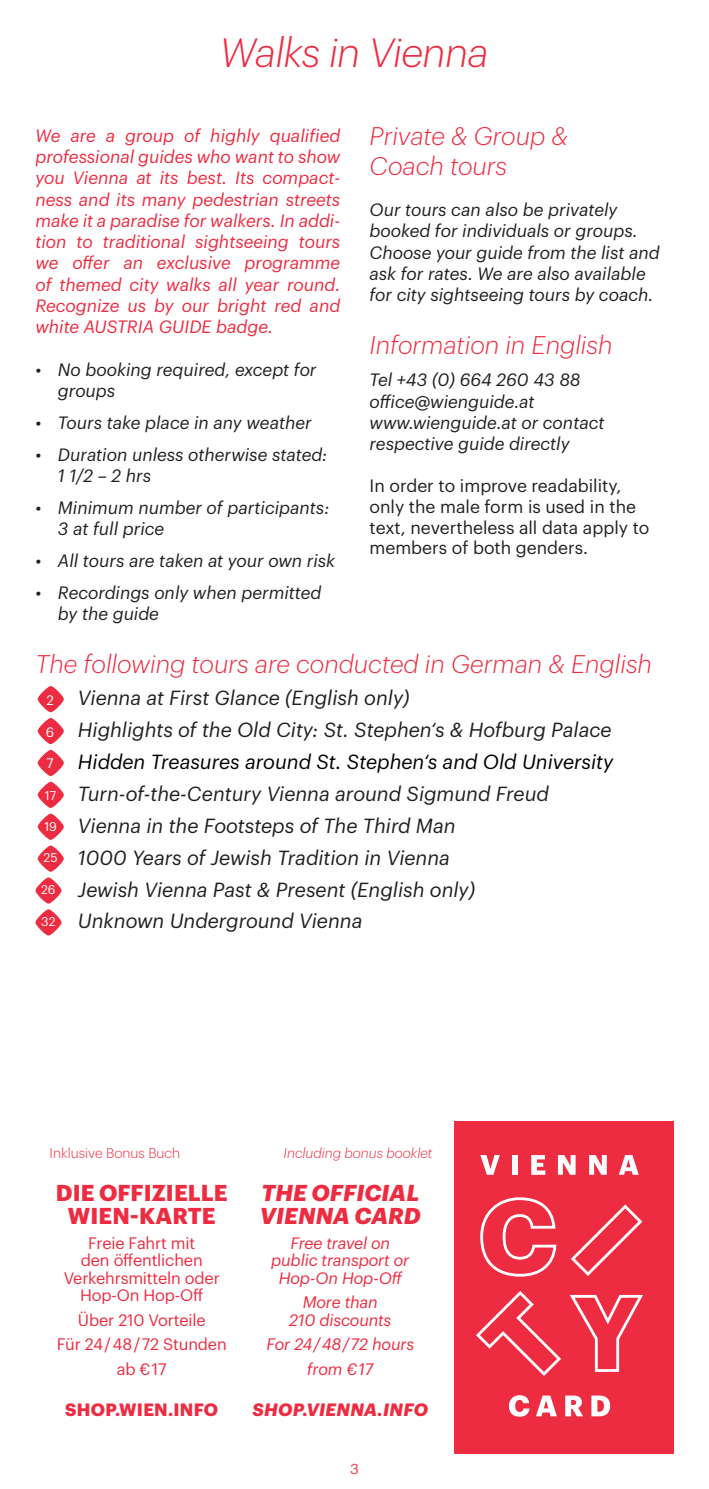
<style>
.page{position:relative;width:709px;height:1489px;background:#fff}
.page>*{position:absolute;margin:0;border:0;box-sizing:border-box;transform-origin:0 0}
.t1{font:italic 300 40px "Graphik LCG";letter-spacing:-.015em;color:#ed2c41}
.t2{font:italic 300 25px/30px "Graphik LCG";color:#ed2c41}
.t3{font:700 22.5px/22.5px "Graphik LCG";letter-spacing:.005em;color:#ed2c41;text-align:center}
.t4{font:italic 700 22.5px/22.5px "Graphik LCG";letter-spacing:.005em;color:#ed2c41}
.t5{font:italic 20px/32px "Graphik LCG";color:#231f20}
.t6{font:italic 20px "Graphik LCG";color:#000}
.t7{font:italic 17.5px/21.2px "Graphik LCG";color:#231f20}
.t8{font:italic 17.5px/21.2px "Graphik LCG";color:#ed2c41;text-align:justify}
.t9{font:17.5px/20.8px "Graphik LCG";color:#231f20}
.t10{font:italic 700 17.5px "Graphik LCG";letter-spacing:.015em;color:#ed2c41}
.t11{font:700 17.5px "Graphik LCG";letter-spacing:.015em;color:#ed2c41}
.t12{font:16.25px/17.5px "Graphik LCG";letter-spacing:-.01em;color:#ed2c41;text-align:center}
.t13{font:italic 16.25px/17.5px "Graphik LCG";letter-spacing:-.01em;color:#ed2c41;text-align:center}
.t14{font:14.25px "Graphik LCG App";color:#ed2c41}
.t15{font:italic 300 13.75px "Graphik LCG";color:#ed2c41}
.t16{font:300 13.75px "Graphik LCG";color:#ed2c41}
.t17{font:13.5px "Graphik LCG";color:#fff}
.t18{font:12.25px "Graphik LCG";color:#fff}
.s1{font-style:normal;font-size:12.25px;color:#fff}
</style>
<div class="page">
<svg style="left:36px;top:878px;width:25px;height:25px"></svg>
<div style="left:35px;top:877px;width:27px;height:26px;border:1px solid #ed2c41;border-radius:50%"></div>
<svg style="left:36px;top:909px;width:25px;height:25px"></svg>
<div style="left:35px;top:909px;width:27px;height:26px;border:1px solid #ed2c41;border-radius:50%"></div>
<div style="left:38px;top:686px;width:25px;height:25px;background:#ed2c41;border-radius:50%"></div>
<div style="left:38px;top:686px;width:26px;height:26px;border:1px solid #ed2c41;border-radius:50%"></div>
<svg style="left:38px;top:718px;width:25px;height:25px"></svg>
<div style="left:38px;top:718px;width:26px;height:26px;border:1px solid #ed2c41;border-radius:50%"></div>
<svg style="left:38px;top:750px;width:25px;height:25px"></svg>
<div style="left:38px;top:749px;width:26px;height:27px;border:1px solid #ed2c41;border-radius:50%"></div>
<svg style="left:38px;top:782px;width:25px;height:25px"></svg>
<div style="left:38px;top:781px;width:26px;height:27px;border:1px solid #ed2c41;border-radius:50%"></div>
<div style="left:38px;top:814px;width:25px;height:25px;background:#ed2c41;border-radius:50%"></div>
<div style="left:38px;top:813px;width:26px;height:26px;border:1px solid #ed2c41;border-radius:50%"></div>
<div style="left:38px;top:846px;width:25px;height:25px;background:#ed2c41;border-radius:50%"></div>
<div style="left:38px;top:845px;width:26px;height:26px;border:1px solid #ed2c41;border-radius:50%"></div>
<div style="left:454px;top:1121px;width:219px;height:332px;background:#ed2c41"></div>
<svg style="left:509px;top:1395px;width:101px;height:21px"></svg>
<svg style="left:480px;top:1155px;width:20px;height:19px"></svg>
<div style="left:512px;top:1154px;width:5px;height:20px;background:#fff"></div>
<svg style="left:531px;top:1155px;width:14px;height:19px"></svg>
<svg style="left:558px;top:1155px;width:17px;height:19px"></svg>
<svg style="left:589px;top:1155px;width:18px;height:19px"></svg>
<svg style="left:619px;top:1155px;width:19px;height:19px"></svg>
<svg style="left:480px;top:1197px;width:77px;height:80px"></svg>
<svg style="left:476px;top:1291px;width:167px;height:85px"></svg>
<svg style="left:571px;top:1204px;width:72px;height:72px"></svg>
<h1 class="t1" style="left:220px;top:24px;width:270px">Walks in Vienna</h1>
<p class="t8" style="left:35px;top:123px;width:306px">We are a group of highly qualified professional guides who want to show you Vienna at its best. Its compact&shy;ness and its many pedestrian streets make it a paradise for walkers. In addi&shy;tion to traditional sightseeing tours we offer an exclusive programme of themed city walks all year round.<br>Recognize us by our bright red and white AUSTRIA GUIDE badge.</p>
<p class="t7" style="left:58px;top:357px;width:260px;text-indent:-23px">• No booking required, except for groups</p>
<p class="t7" style="left:35px;top:410px;width:278px">• Tours take place in any weather</p>
<p class="t7" style="left:58px;top:442px;width:271px;text-indent:-23px">• Duration unless otherwise stated:<br>1 1/2 – 2 hrs</p>
<p class="t7" style="left:58px;top:495px;width:273px;text-indent:-23px">• Minimum number of participants:<br>3 at full price</p>
<p class="t7" style="left:35px;top:548px;width:301px">• All tours are taken at your own risk</p>
<p class="t7" style="left:58px;top:580px;width:265px;text-indent:-23px">• Recordings only when permitted by the guide</p>
<h2 class="t2" style="left:369px;top:118px;width:200px">Private &amp; Group &amp;<br>Coach tours</h2>
<p class="t7" style="left:369px;top:198px;width:292px">Our tours can also be privately booked for individuals or groups.<br>Choose your guide from the list and ask for rates. We are also available for city sightseeing tours by coach.</p>
<h2 class="t2" style="left:369px;top:328px;width:244px">Information in English</h2>
<p class="t7" style="left:369px;top:368px;width:236px">Tel +43 (0) 664 260 43 88 office@wienguide.at www.wienguide.at or contact respective guide directly</p>
<p class="t9" style="left:369px;top:474px;width:281px">In order to improve readability, only the male form is used in the text, nevertheless all data apply to members of both genders.</p>
<h2 class="t2" style="left:35px;top:647px;width:618px">The following tours are conducted in German &amp; English</h2>
<p class="t5" style="left:78px;top:680px;width:535px">Vienna at First Glance (English only)<br>Highlights of the Old City: St. Stephen‘s &amp; Hofburg Palace</p>
<p class="t6" style="left:78px;top:746px;width:537px">Hidden Treasures around St. Stephen‘s and Old University</p>
<p class="t5" style="left:78px;top:776px;width:472px">Turn-of-the-Century Vienna around Sigmund Freud</p>
<p class="t5" style="left:78px;top:807px;width:379px">Vienna in the Footsteps of The Third Man</p>
<p class="t5" style="left:78px;top:839px;width:373px">1000 Years of Jewish Tradition in Vienna</p>
<p class="t5" style="left:41px;top:871px;width:435px"><span class="s1">26</span> Jewish Vienna Past &amp; Present (English only)</p>
<p class="t5" style="left:41px;top:903px;width:323px"><span class="s1">32</span> Unknown Underground Vienna</p>
<p class="t17" style="left:46px;top:689px;width:9px">2</p>
<p class="t17" style="left:46px;top:721px;width:10px">6</p>
<p class="t17" style="left:47px;top:753px;width:9px">7</p>
<p class="t18" style="left:45px;top:786px;width:13px">17</p>
<p class="t18" style="left:44px;top:816px;width:14px">19</p>
<p class="t18" style="left:44px;top:848px;width:16px">25</p>
<p class="t16" style="left:50px;top:1143px;width:132px">Inklusive Bonus Buch</p>
<p class="t15" style="left:284px;top:1143px;width:150px">Including bonus booklet</p>
<p class="t3" style="left:56px;top:1179px;width:173px">DIE OFFIZIELLE<br>WIEN-KARTE</p>
<p class="t12" style="left:64px;top:1232px;width:157px">Freie Fahrt mit<br>den öffentlichen<br>Verkehrsmitteln oder<br>Hop-On Hop-Off</p>
<p class="t12" style="left:57px;top:1305px;width:171px;line-height:24.5px">Über 210 Vorteile<br>Für 24 / 48 / 72 Stunden ab € 17</p>
<p class="t11" style="left:65px;top:1396px;width:154px">SHOP.WIEN.INFO</p>
<p class="t4" style="left:260px;top:1179px;width:162px">THE OFFICIAL<br>VIENNA CARD</p>
<p class="t13" style="left:271px;top:1232px;width:139px">Free travel on public transport or<br>Hop-On Hop-Off</p>
<p class="t13" style="left:289px;top:1291px;width:104px">More than<br>210 discounts</p>
<p class="t13" style="left:266px;top:1330px;width:149px;line-height:24.5px">For 24 / 48 / 72 hours from € 17</p>
<p class="t10" style="left:252px;top:1396px;width:177px">SHOP.VIENNA.INFO</p>
<p class="t14" style="left:350px;top:1457px;width:10px">3</p>
</div>
